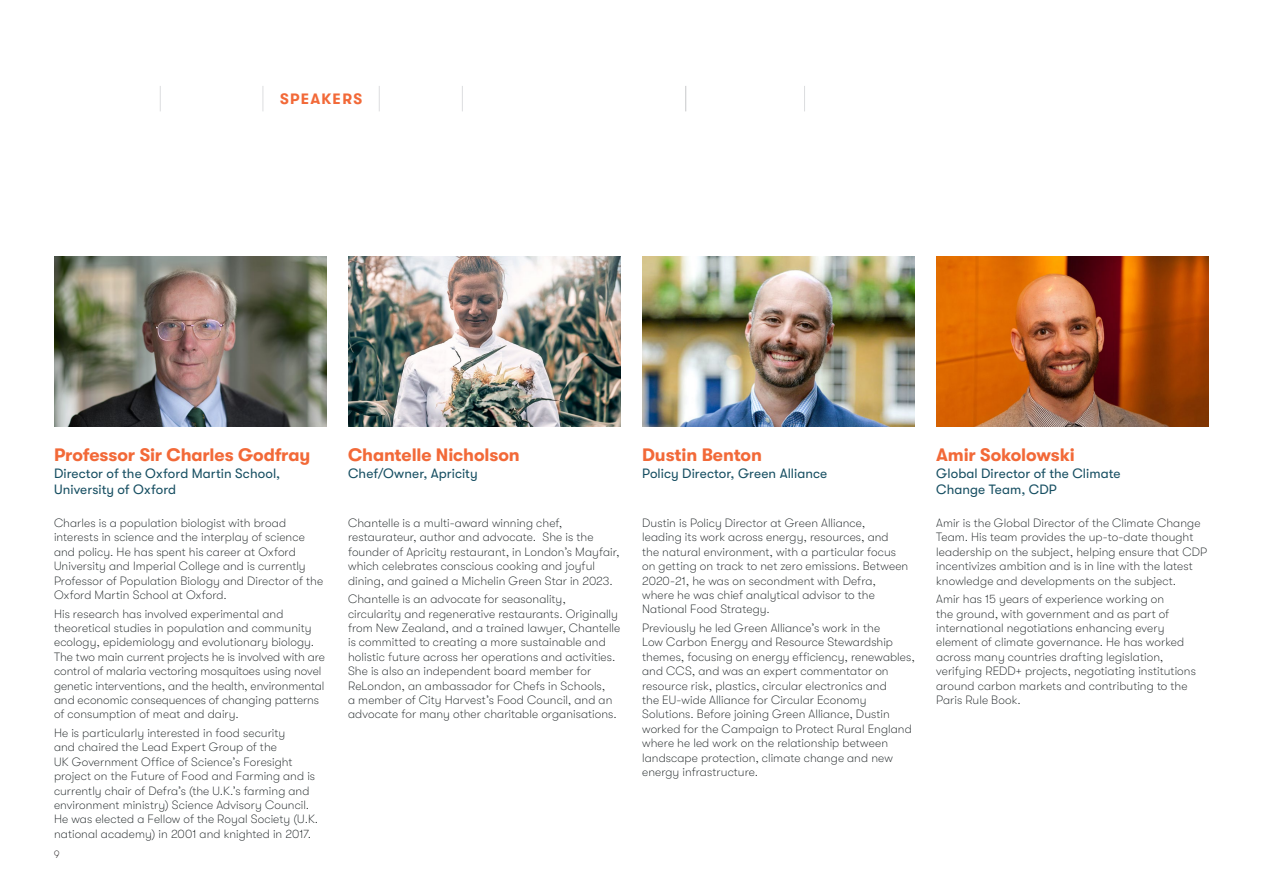
<style>
.page{position:relative;width:1263px;height:893px;background:#fff}
.page>*{position:absolute;margin:0;border:0;box-sizing:border-box;transform-origin:0 0}
.t1{font:700 18px "GT Walsheim";letter-spacing:-.005em;color:#f26938}
.t2{font:700 15px "GT Walsheim";letter-spacing:.09em;color:#f26938}
.t3{font:13.5px/16.2px "GT Walsheim";letter-spacing:.005em;color:#174f62}
.t4{font:100 12px/14.4px "GT Walsheim";letter-spacing:.005em;color:#141a1c}
.t5{font:100 10.5px "GT Walsheim";color:#231f20}
</style>
<div class="page">
<svg style="left:160px;top:86px;width:1px;height:25px"></svg>
<svg style="left:263px;top:86px;width:1px;height:25px"></svg>
<svg style="left:379px;top:86px;width:1px;height:25px"></svg>
<svg style="left:462px;top:86px;width:1px;height:25px"></svg>
<svg style="left:685px;top:86px;width:1px;height:25px"></svg>
<svg style="left:804px;top:86px;width:1px;height:25px"></svg>
<img style="left:642px;top:256px;width:273px;height:170px">
<img style="left:348px;top:256px;width:273px;height:170px">
<img style="left:936px;top:256px;width:273px;height:170px">
<img style="left:54px;top:256px;width:273px;height:170px">
<p class="t2" style="left:280px;top:91px;width:84px">SPEAKERS</p>
<h1 class="t1" style="left:54px;top:445px;width:258px">Professor Sir Charles Godfray</h1>
<p class="t3" style="left:54px;top:465px;width:228px">Director of the Oxford Martin School,<br>University of Oxford</p>
<p class="t4" style="left:54px;top:516px;width:271px">Charles is a population biologist with broad interests in science and the interplay of science and policy. He has spent his career at Oxford University and Imperial College and is currently Professor of Population Biology and Director of the Oxford Martin School at Oxford.</p>
<p class="t4" style="left:54px;top:606px;width:272px">His research has involved experimental and theoretical studies in population and community ecology, epidemiology and evolutionary biology.<br>The two main current projects he is involved with are control of malaria vectoring mosquitoes using novel genetic interventions, and the health, environmental and economic consequences of changing patterns of consumption of meat and dairy.</p>
<p class="t4" style="left:54px;top:726px;width:266px">He is particularly interested in food security<br>and chaired the Lead Expert Group of the<br>UK Government Office of Science’s Foresight project on the Future of Food and Farming and is currently chair of Defra’s (the U.K.’s farming and environment ministry) Science Advisory Council.<br>He was elected a Fellow of the Royal Society (U.K. national academy) in 2001 and knighted in 2017.</p>
<p class="t5" style="left:54px;top:848px;width:7px">9</p>
<h1 class="t1" style="left:348px;top:445px;width:173px">Chantelle Nicholson</h1>
<p class="t3" style="left:348px;top:465px;width:131px">Chef/Owner, Apricity</p>
<p class="t4" style="left:348px;top:516px;width:273px">Chantelle is a multi-award winning chef, restaurateur, author and advocate. She is the founder of Apricity restaurant, in London’s Mayfair, which celebrates conscious cooking and joyful dining, and gained a Michelin Green Star in 2023.</p>
<p class="t4" style="left:348px;top:592px;width:274px">Chantelle is an advocate for seasonality, circularity and regenerative restaurants. Originally from New Zealand, and a trained lawyer, Chantelle is committed to creating a more sustainable and holistic future across her operations and activities.<br>She is also an independent board member for ReLondon, an ambassador for Chefs in Schools,<br>a member of City Harvest’s Food Council, and an advocate for many other charitable organisations.</p>
<h1 class="t1" style="left:642px;top:445px;width:121px">Dustin Benton</h1>
<p class="t3" style="left:642px;top:465px;width:187px">Policy Director, Green Alliance</p>
<p class="t4" style="left:642px;top:516px;width:268px">Dustin is Policy Director at Green Alliance,<br>leading its work across energy, resources, and the natural environment, with a particular focus on getting on track to net zero emissions. Between 2020-21, he was on secondment with Defra, where he was chief analytical advisor to the National Food Strategy.</p>
<p class="t4" style="left:642px;top:621px;width:274px">Previously he led Green Alliance’s work in the<br>Low Carbon Energy and Resource Stewardship themes, focusing on energy efficiency, renewables, and CCS, and was an expert commentator on resource risk, plastics, circular electronics and<br>the EU-wide Alliance for Circular Economy Solutions. Before joining Green Alliance, Dustin worked for the Campaign to Protect Rural England where he led work on the relationship between landscape protection, climate change and new energy infrastructure.</p>
<h1 class="t1" style="left:936px;top:445px;width:140px">Amir Sokolowski</h1>
<p class="t3" style="left:936px;top:465px;width:186px">Global Director of the Climate<br>Change Team, CDP</p>
<p class="t4" style="left:936px;top:516px;width:272px">Amir is the Global Director of the Climate Change Team. His team provides the up-to-date thought leadership on the subject, helping ensure that CDP incentivizes ambition and is in line with the latest knowledge and developments on the subject.</p>
<p class="t4" style="left:936px;top:592px;width:261px">Amir has 15 years of experience working on<br>the ground, with government and as part of international negotiations enhancing every element of climate governance. He has worked across many countries drafting legislation, verifying REDD+ projects, negotiating institutions around carbon markets and contributing to the Paris Rule Book.</p>
</div>
